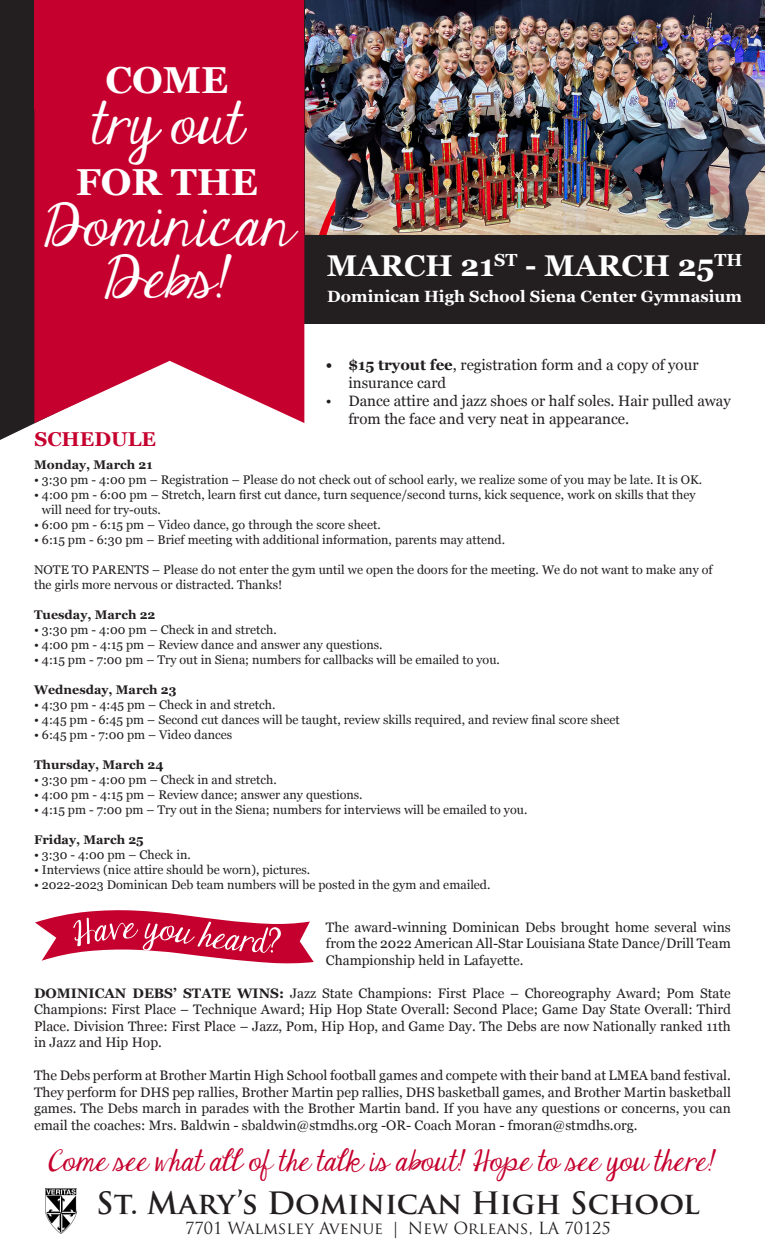
<style>
.page{position:relative;width:765px;height:1260px;background:#fff}
.page>*{position:absolute;margin:0;border:0;box-sizing:border-box;transform-origin:0 0}
.t1{font:50px/51.2px "Janda Elegant Handwriting";color:#fff;text-align:center}
.t2{font:700 37.5px "Georgia";color:#fff}
.t3{font:700 30px "Trajan Pro";color:#231f20}
.t4{font:700 30px "Georgia";color:#fff}
.t5{font:25px "Janda Elegant Handwriting";color:#c5002e}
.t6{font:700 20px "Georgia";color:#c5002e}
.t7{font:700 16.25px "Georgia";color:#fff}
.t8{font:16.25px "Trajan Pro";color:#231f20}
.t9{font:15px/18px "Georgia";color:#231f20}
.t10{font:13.75px/16.5px "Georgia";color:#231f20;text-align:justify}
.t11{font:12.5px/15px "Georgia";color:#231f20}
.t12{font:700 12.5px "Georgia";color:#231f20}
.s1{font-weight:700}
</style>
<div class="page">
<div style="left:0;top:0;width:305px;height:310px;background:#231f20"></div>
<img style="left:305px;top:0;width:460px;height:236px">
<img style="left:45px;top:1188px;width:31px;height:45px">
<svg style="left:35px;top:910px;width:279px;height:54px"></svg>
<div style="left:0;top:236px;width:765px;height:88px;background:#231f20"></div>
<svg style="left:0;top:324px;width:35px;height:116px;background:#332f30"></svg>
<svg style="left:34px;top:109px;width:270px;height:314px;background:#ca1942"></svg>
<div style="left:34px;top:0;width:270px;height:109px;background:#c5002e"></div>
<p class="t2" style="left:105px;top:51px;width:124px">COME</p>
<p class="t1" style="left:92px;top:100px;width:151px">try out</p>
<p class="t2" style="left:76px;top:154px;width:184px">FOR THE</p>
<p class="t1" style="left:41px;top:203px;width:253px">Dominican<br>Debs!</p>
<p class="t6" style="left:34px;top:424px;width:123px">SCHEDULE</p>
<p class="t4" style="left:327px;top:243px;width:417px">MARCH 21<sup>ST</sup> - MARCH 25<sup>TH</sup></p>
<p class="t7" style="left:327px;top:285px;width:416px">Dominican High School Siena Center Gymnasium</p>
<p class="t9" style="left:348px;top:355px;width:352px;text-indent:-22px"><span class="s1">• $15 tryout fee</span>, registration form and a copy of your insurance card</p>
<p class="t9" style="left:348px;top:391px;width:384px;text-indent:-22px">• Dance attire and jazz shoes or half soles. Hair pulled away from the face and very neat in appearance.</p>
<p class="t12" style="left:34px;top:456px;width:120px">Monday, March 21</p>
<p class="t11" style="left:34px;top:472px;width:670px">• 3:30 pm - 4:00 pm – Registration – Please do not check out of school early, we realize some of you may be late. It is OK.</p>
<p class="t11" style="left:34px;top:487px;width:663px">• 4:00 pm - 6:00 pm – Stretch, learn first cut dance, turn sequence/second turns, kick sequence, work on skills that they</p>
<p class="t11" style="left:42px;top:502px;width:120px">will need for try-outs.</p>
<p class="t11" style="left:34px;top:517px;width:348px">• 6:00 pm - 6:15 pm – Video dance, go through the score sheet.</p>
<p class="t11" style="left:34px;top:532px;width:473px">• 6:15 pm - 6:30 pm – Brief meeting with additional information, parents may attend.</p>
<p class="t11" style="left:34px;top:562px;width:680px">NOTE TO PARENTS – Please do not enter the gym until we open the doors for the meeting. We do not want to make any of the girls more nervous or distracted. Thanks!</p>
<p class="t12" style="left:34px;top:606px;width:123px">Tuesday, March 22</p>
<p class="t11" style="left:34px;top:622px;width:244px">• 3:30 pm - 4:00 pm – Check in and stretch.</p>
<p class="t11" style="left:34px;top:637px;width:350px">• 4:00 pm - 4:15 pm – Review dance and answer any questions.</p>
<p class="t11" style="left:34px;top:652px;width:467px">• 4:15 pm - 7:00 pm – Try out in Siena; numbers for callbacks will be emailed to you.</p>
<p class="t12" style="left:34px;top:681px;width:144px">Wednesday, March 23</p>
<p class="t11" style="left:34px;top:697px;width:243px">• 4:30 pm - 4:45 pm – Check in and stretch.</p>
<p class="t11" style="left:34px;top:712px;width:587px">• 4:45 pm - 6:45 pm – Second cut dances will be taught, review skills required, and review final score sheet</p>
<p class="t11" style="left:34px;top:727px;width:200px">• 6:45 pm - 7:00 pm – Video dances</p>
<p class="t12" style="left:34px;top:756px;width:131px">Thursday, March 24</p>
<p class="t11" style="left:34px;top:772px;width:244px">• 3:30 pm - 4:00 pm – Check in and stretch.</p>
<p class="t11" style="left:34px;top:787px;width:330px">• 4:00 pm - 4:15 pm – Review dance; answer any questions.</p>
<p class="t11" style="left:34px;top:802px;width:495px">• 4:15 pm - 7:00 pm – Try out in the Siena; numbers for interviews will be emailed to you.</p>
<p class="t12" style="left:34px;top:831px;width:111px">Friday, March 25</p>
<p class="t11" style="left:34px;top:847px;width:158px">• 3:30 - 4:00 pm – Check in.</p>
<p class="t11" style="left:34px;top:862px;width:278px">• Interviews (nice attire should be worn), pictures.</p>
<p class="t11" style="left:34px;top:877px;width:458px">• 2022-2023 Dominican Deb team numbers will be posted in the gym and emailed.</p>
<p class="t10" style="left:326px;top:918px;width:406px">The award-winning Dominican Debs brought home several wins from the 2022 American All-Star Louisiana State Dance/Drill Team Championship held in Lafayette.</p>
<p class="t10" style="left:34px;top:984px;width:698px"><span class="s1">DOMINICAN DEBS’ STATE WINS:</span> Jazz State Champions: First Place – Choreography Award; Pom State Champions: First Place – Technique Award; Hip Hop State Overall: Second Place; Game Day State Overall: Third Place. Division Three: First Place – Jazz, Pom, Hip Hop, and Game Day. The Debs are now Nationally ranked 11th in Jazz and Hip Hop.</p>
<p class="t10" style="left:34px;top:1067px;width:698px">The Debs perform at Brother Martin High School football games and compete with their band at LMEA band festival.<br>They perform for DHS pep rallies, Brother Martin pep rallies, DHS basketball games, and Brother Martin basketball games. The Debs march in parades with the Brother Martin band. If you have any questions or concerns, you can email the coaches: Mrs. Baldwin - sbaldwin@stmdhs.org -OR- Coach Moran - fmoran@stmdhs.org.</p>
<p class="t5" style="left:49px;top:1142px;width:669px">Come see what all of the talk is about! Hope to see you there!</p>
<p class="t3" style="left:96px;top:1184px;width:605px">St. Mary’s Dominican High School</p>
<p class="t8" style="left:185px;top:1218px;width:427px">7701 Walmsley Avenue | New Orleans, LA 70125</p>
</div>
